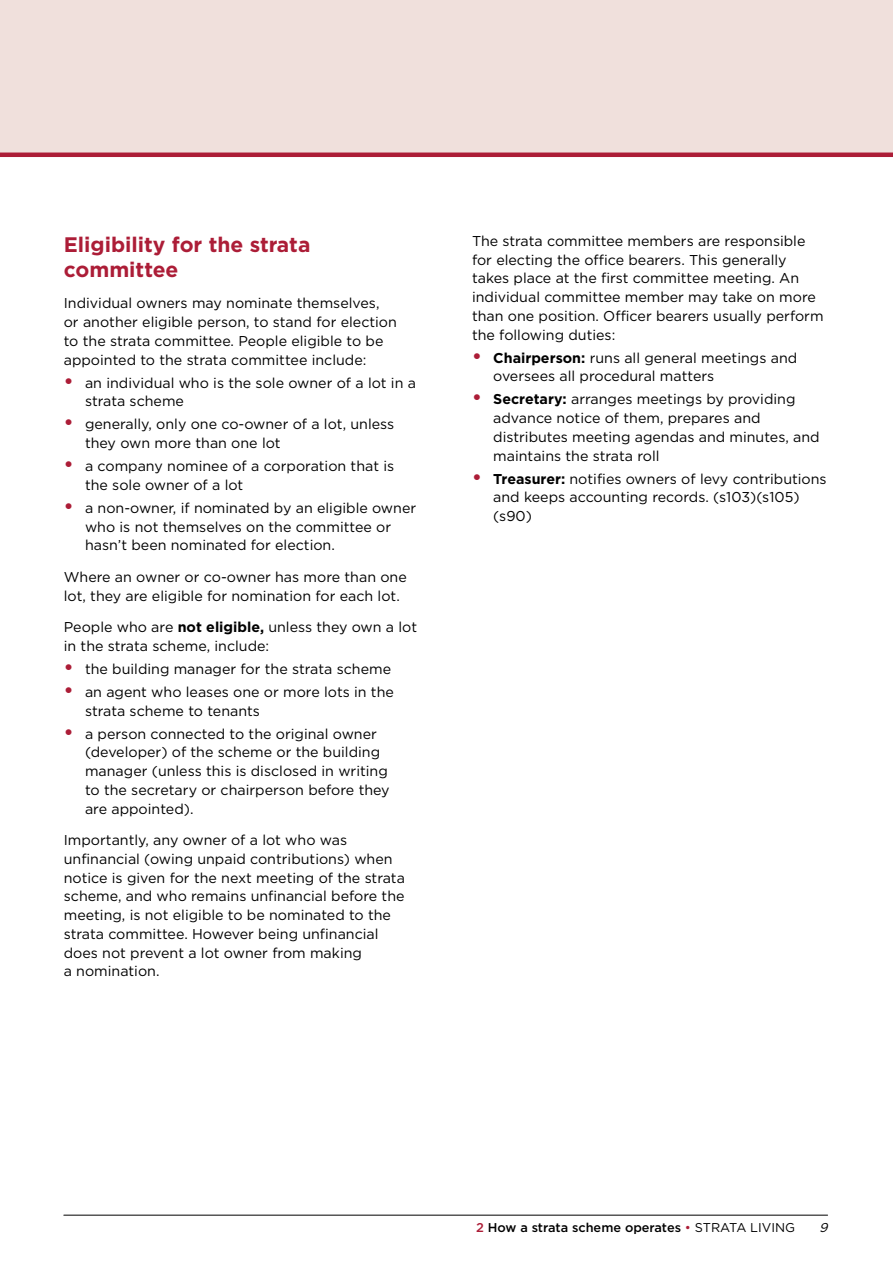
<style>
.page{position:relative;width:893px;height:1263px;background:#fff}
.page>*{position:absolute;margin:0;border:0;box-sizing:border-box;transform-origin:0 0}
.t1{font:700 21px/25.2px "Gotham HTF";color:#ac1d37}
.t2{font:14.25px/18.8px "Gotham HTF";color:#000}
.t3{font:500 12.75px "Gotham HTF";color:#000}
.t4{font:italic 12.75px "Gotham HTF";color:#000}
.s1{font-weight:700;font-size:19.5px;color:#ac1d37}
.s2{font-weight:700}
.s3{color:#ac1d37}
.s4{font-weight:400;color:#ac1d37}
.s5{font-weight:400}
</style>
<div class="page">
<hr style="left:64px;top:1215px;width:764px;height:1px;background:#000">
<div style="left:0;top:0;width:893px;height:155px;background:#f0e0dc"></div>
<hr style="left:0;top:153px;width:893px;height:4px;background:#ac1d37">
<h1 class="t1" style="left:64px;top:231px;width:248px">Eligibility for the strata committee</h1>
<p class="t2" style="left:64px;top:294px;width:335px">I ndividual owners may nominate themselves, or another eligible person, to stand for election to the strata committee. People eligible to be appointed to the strata committee include:</p>
<p class="t2" style="left:85px;top:373px;width:332px;text-indent:-21px"><span class="s1">•</span> an individual who is the sole owner of a lot in a strata scheme</p>
<p class="t2" style="left:85px;top:415px;width:311px;text-indent:-21px"><span class="s1">•</span> generally, only one co-owner of a lot, unless they own more than one lot</p>
<p class="t2" style="left:85px;top:456px;width:311px;text-indent:-21px"><span class="s1">•</span> a company nominee of a corporation that is the sole owner of a lot</p>
<p class="t2" style="left:85px;top:498px;width:333px;text-indent:-21px"><span class="s1">•</span> a non-owner, if nominated by an eligible owner who is not themselves on the committee or hasn’t been nominated for election.</p>
<p class="t2" style="left:64px;top:567px;width:344px">Where an owner or co-owner has more than one lot, they are eligible for nomination for each lot.</p>
<p class="t2" style="left:64px;top:617px;width:355px">People who are <span class="s2">not eligible,</span> unless they own a lot in the strata scheme, include:</p>
<p class="t2" style="left:64px;top:659px;width:329px"><span class="s1">•</span> the building manager for the strata scheme</p>
<p class="t2" style="left:85px;top:682px;width:310px;text-indent:-21px"><span class="s1">•</span> an agent who leases one or more lots in the strata scheme to tenants</p>
<p class="t2" style="left:85px;top:724px;width:306px;text-indent:-21px"><span class="s1">•</span> a person connected to the original owner (developer) of the scheme or the building manager (unless this is disclosed in writing to the secretary or chairperson before they are appointed).</p>
<p class="t2" style="left:64px;top:830px;width:343px">I mportantly, any owner of a lot who was unfinancial (owing unpaid contributions) when notice is given for the next meeting of the strata scheme, and who remains unfinancial before the meeting, is not eligible to be nominated to the strata committee. However being unfinancial does not prevent a lot owner from making<br>a nomination.</p>
<p class="t2" style="left:472px;top:231px;width:353px">The strata committee members are responsible for electing the office bearers. This generally takes place at the first committee meeting. An individual committee member may take on more than one position. Officer bearers usually perform the following duties:</p>
<p class="t2" style="left:493px;top:348px;width:305px;text-indent:-21px"><span class="s1">•</span> <span class="s2">Chairperson:</span> runs all general meetings and oversees all procedural matters</p>
<p class="t2" style="left:493px;top:390px;width:328px;text-indent:-21px"><span class="s1">•</span> <span class="s2">Secretary:</span> arranges meetings by providing advance notice of them, prepares and distributes meeting agendas and minutes, and maintains the strata roll</p>
<p class="t2" style="left:493px;top:469px;width:335px;text-indent:-21px"><span class="s1">•</span> <span class="s2">Treasurer:</span> notifies owners of levy contributions and keeps accounting records. (s103)(s105) (s90)</p>
<p class="t3" style="left:476px;top:1221px;width:320px"><span class="s3">2</span> How a strata scheme operates <span class="s4">•</span> <span class="s5">STRATA LI VI NG</span></p>
<p class="t4" style="left:819px;top:1221px;width:13px">9</p>
</div>
